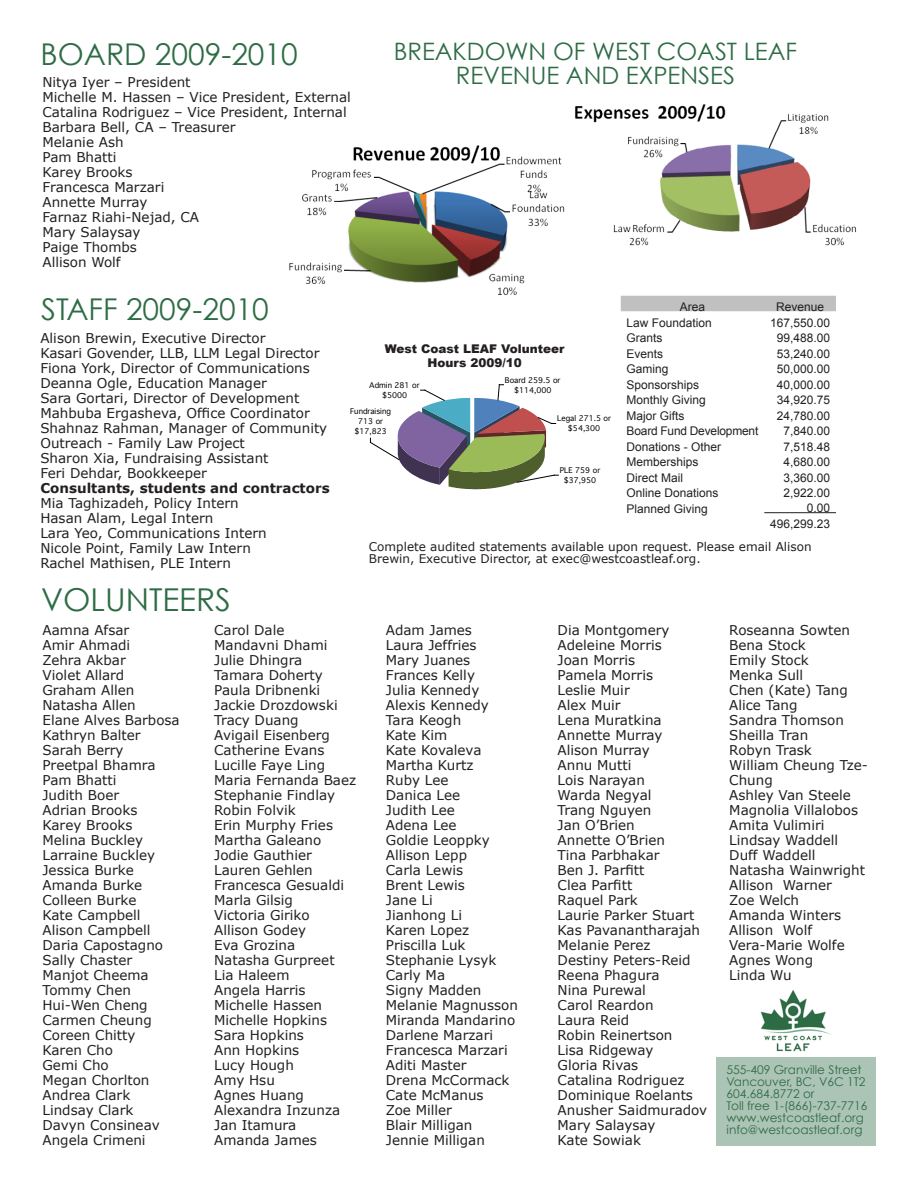
<style>
.page{position:relative;width:918px;height:1188px;background:#fff}
.page>*{position:absolute;margin:0;border:0;box-sizing:border-box;transform-origin:0 0}
.t1{font:31.5px "Century Gothic";color:#2e6c45}
.t2{font:30px "Century Gothic";color:#2e6c45}
.t3{font:24px/24px "Century Gothic";color:#2e6c45;text-align:center}
.t4{font:13.5px/15px "Verdana";color:#231f20}
.t5{font:700 13.5px "Verdana";color:#231f20}
.t6{font:12px/15.8px "Arial";color:#231f20;text-align:right}
.t7{font:12px/12px "Century Gothic";color:#2e6c45}
.t8{font:12px/12px "Verdana";color:#231f20}
.t9{font:900 12px/14.4px "Arial";color:#231f20;text-align:center}
.t10{font:7.5px/9.9px "Geneva";color:#000;text-align:center}
</style>
<div class="page">
<svg style="left:370px;top:384px;width:188px;height:105px"></svg>
<img style="left:289px;top:145px;width:276px;height:150px">
<div style="left:716px;top:1057px;width:159px;height:88px;background:#acc4b5"></div>
<div style="left:621px;top:296px;width:215px;height:15px;background:#c0c0c0"></div>
<hr style="left:764px;top:512px;width:72px;height:1px;background:#231f20">
<img style="left:575px;top:104px;width:281px;height:142px">
<img style="left:760px;top:990px;width:71px;height:62px">
<h2 class="t2" style="left:41px;top:36px;width:259px">BOARD 2009-2010</h2>
<p class="t4" style="left:43px;top:75px;width:310px">Nitya Iyer – President<br>Michelle M. Hassen – Vice President, External<br>Catalina Rodriguez – Vice President, Internal<br>Barbara Bell, CA – Treasurer<br>Melanie Ash<br>Pam Bhatti<br>Karey Brooks<br>Francesca Marzari<br>Annette Murray<br>Farnaz Riahi-Nejad, CA<br>Mary Salaysay<br>Paige Thombs<br>Allison Wolf</p>
<h3 class="t3" style="left:394px;top:39px;width:405px">BREAKDOWN OF WEST COAST LEAF<br>REVENUE AND EXPENSES</h3>
<h2 class="t2" style="left:41px;top:291px;width:229px">STAFF 2009-2010</h2>
<p class="t4" style="left:40px;top:330px;width:288px">Alison Brewin, Executive Director<br>Kasari Govender, LLB, LLM Legal Director Fiona York, Director of Communications Deanna Ogle, Education Manager<br>Sara Gortari, Director of Development Mahbuba Ergasheva, Office Coordinator Shahnaz Rahman, Manager of Community Outreach - Family Law Project<br>Sharon Xia, Fundraising Assistant<br>Feri Dehdar, Bookkeeper</p>
<p class="t5" style="left:40px;top:479px;width:291px">Consultants, students and contractors</p>
<p class="t4" style="left:40px;top:495px;width:228px">Mia Taghizadeh, Policy Intern<br>Hasan Alam, Legal Intern<br>Lara Yeo, Communications Intern<br>Nicole Point, Family Law Intern<br>Rachel Mathisen, PLE Intern</p>
<h1 class="t1" style="left:41px;top:581px;width:191px">VOLUNTEERS</h1>
<p class="t9" style="left:385px;top:341px;width:181px">West Coast LEAF Volunteer<br>Hours 2009/10</p>
<p class="t10" style="left:369px;top:380px;width:52px">Admin 281 or $5000</p>
<p class="t10" style="left:350px;top:406px;width:42px">Fundraising<br>713 or $17,823</p>
<p class="t10" style="left:505px;top:375px;width:57px">Board 259.5 or $114,000</p>
<p class="t10" style="left:557px;top:414px;width:55px">Legal 271.5 or $54,300</p>
<p class="t10" style="left:560px;top:465px;width:42px">PLE 759 or $37,950</p>
<p class="t6" style="left:680px;top:299px;width:27px">Area</p>
<p class="t6" style="left:776px;top:299px;width:49px">Revenue</p>
<p class="t6" style="left:627px;top:315px;width:87px">Law Foundation</p>
<p class="t6" style="left:770px;top:315px;width:61px">167,550.00</p>
<p class="t6" style="left:627px;top:330px;width:37px">Grants</p>
<p class="t6" style="left:777px;top:330px;width:55px">99,488.00</p>
<p class="t6" style="left:627px;top:346px;width:38px">Events</p>
<p class="t6" style="left:777px;top:346px;width:55px">53,240.00</p>
<p class="t6" style="left:627px;top:361px;width:43px">Gaming</p>
<p class="t6" style="left:777px;top:361px;width:55px">50,000.00</p>
<p class="t6" style="left:627px;top:377px;width:74px">Sponsorships</p>
<p class="t6" style="left:777px;top:377px;width:55px">40,000.00</p>
<p class="t6" style="left:627px;top:392px;width:81px">Monthly Giving</p>
<p class="t6" style="left:777px;top:392px;width:55px">34,920.75</p>
<p class="t6" style="left:627px;top:408px;width:59px">Major Gifts</p>
<p class="t6" style="left:777px;top:408px;width:55px">24,780.00</p>
<p class="t6" style="left:627px;top:423px;width:133px">Board Fund Development</p>
<p class="t6" style="left:784px;top:423px;width:48px">7,840.00</p>
<p class="t6" style="left:627px;top:439px;width:96px">Donations - Other</p>
<p class="t6" style="left:784px;top:439px;width:48px">7,518.48</p>
<p class="t6" style="left:627px;top:454px;width:73px">Memberships</p>
<p class="t6" style="left:784px;top:454px;width:48px">4,680.00</p>
<p class="t6" style="left:627px;top:470px;width:58px">Direct Mail</p>
<p class="t6" style="left:784px;top:470px;width:48px">3,360.00</p>
<p class="t6" style="left:627px;top:485px;width:93px">Online Donations</p>
<p class="t6" style="left:784px;top:485px;width:48px">2,922.00</p>
<p class="t6" style="left:627px;top:501px;width:83px">Planned Giving</p>
<p class="t6" style="left:770px;top:500px;width:61px">0.00<br>496,299.23</p>
<p class="t8" style="left:369px;top:541px;width:444px">Complete audited statements available upon request. Please email Alison<br>Brewin, Executive Director, at exec@westcoastleaf.org.</p>
<p class="t4" style="left:43px;top:623px;width:139px">Aamna Afsar<br>Amir Ahmadi<br>Zehra Akbar<br>Violet Allard<br>Graham Allen<br>Natasha Allen<br>Elane Alves Barbosa<br>Kathryn Balter<br>Sarah Berry<br>Preetpal Bhamra<br>Pam Bhatti<br>Judith Boer<br>Adrian Brooks<br>Karey Brooks<br>Melina Buckley<br>Larraine Buckley<br>Jessica Burke<br>Amanda Burke<br>Colleen Burke<br>Kate Campbell<br>Alison Campbell<br>Daria Capostagno<br>Sally Chaster<br>Manjot Cheema<br>Tommy Chen<br>Hui-Wen Cheng<br>Carmen Cheung<br>Coreen Chitty<br>Karen Cho<br>Gemi Cho<br>Megan Chorlton<br>Andrea Clark<br>Lindsay Clark<br>Davyn Consineav<br>Angela Crimeni</p>
<p class="t4" style="left:214px;top:623px;width:144px">Carol Dale<br>Mandavni Dhami<br>Julie Dhingra<br>Tamara Doherty<br>Paula Dribnenki<br>Jackie Drozdowski<br>Tracy Duang<br>Avigail Eisenberg<br>Catherine Evans<br>Lucille Faye Ling<br>Maria Fernanda Baez<br>Stephanie Findlay<br>Robin Folvik<br>Erin Murphy Fries<br>Martha Galeano<br>Jodie Gauthier<br>Lauren Gehlen<br>Francesca Gesualdi<br>Marla Gilsig<br>Victoria Giriko<br>Allison Godey<br>Eva Grozina<br>Natasha Gurpreet<br>Lia Haleem<br>Angela Harris<br>Michelle Hassen<br>Michelle Hopkins<br>Sara Hopkins<br>Ann Hopkins<br>Lucy Hough<br>Amy Hsu<br>Agnes Huang<br>Alexandra Inzunza<br>Jan Itamura<br>Amanda James</p>
<p class="t4" style="left:386px;top:623px;width:134px">Adam James<br>Laura Jeffries<br>Mary Juanes<br>Frances Kelly<br>Julia Kennedy<br>Alexis Kennedy<br>Tara Keogh<br>Kate Kim<br>Kate Kovaleva<br>Martha Kurtz<br>Ruby Lee<br>Danica Lee<br>Judith Lee<br>Adena Lee<br>Goldie Leoppky<br>Allison Lepp<br>Carla Lewis<br>Brent Lewis<br>Jane Li<br>Jianhong Li<br>Karen Lopez<br>Priscilla Luk<br>Stephanie Lysyk<br>Carly Ma<br>Signy Madden<br>Melanie Magnusson<br>Miranda Mandarino<br>Darlene Marzari<br>Francesca Marzari<br>Aditi Master<br>Drena McCormack<br>Cate McManus<br>Zoe Miller<br>Blair Milligan<br>Jennie Milligan</p>
<p class="t4" style="left:558px;top:623px;width:151px">Dia Montgomery<br>Adeleine Morris<br>Joan Morris<br>Pamela Morris<br>Leslie Muir<br>Alex Muir<br>Lena Muratkina<br>Annette Murray<br>Alison Murray<br>Annu Mutti<br>Lois Narayan<br>Warda Negyal<br>Trang Nguyen<br>Jan O’Brien<br>Annette O’Brien<br>Tina Parbhakar<br>Ben J. Parfitt<br>Clea Parfitt<br>Raquel Park<br>Laurie Parker Stuart<br>Kas Pavanantharajah<br>Melanie Perez<br>Destiny Peters-Reid<br>Reena Phagura<br>Nina Purewal<br>Carol Reardon<br>Laura Reid<br>Robin Reinertson<br>Lisa Ridgeway<br>Gloria Rivas<br>Catalina Rodriguez<br>Dominique Roelants<br>Anusher Saidmuradov<br>Mary Salaysay<br>Kate Sowiak</p>
<p class="t4" style="left:729px;top:623px;width:140px">Roseanna Sowten<br>Bena Stock<br>Emily Stock<br>Menka Sull<br>Chen (Kate) Tang<br>Alice Tang<br>Sandra Thomson<br>Sheilla Tran<br>Robyn Trask<br>William Cheung Tze-<br>Chung<br>Ashley Van Steele<br>Magnolia Villalobos<br>Amita Vulimiri<br>Lindsay Waddell<br>Duff Waddell<br>Natasha Wainwright<br>Allison Warner<br>Zoe Welch<br>Amanda Winters<br>Allison Wolf<br>Vera-Marie Wolfe<br>Agnes Wong<br>Linda Wu</p>
<p class="t7" style="left:727px;top:1064px;width:142px">555-409 Granville Street<br>Vancouver, BC, V6C 1T2<br>604.684.8772 or<br>Toll free 1-(866)-737-7716 www.westcoastleaf.org info@westcoastleaf.org</p>
</div>
